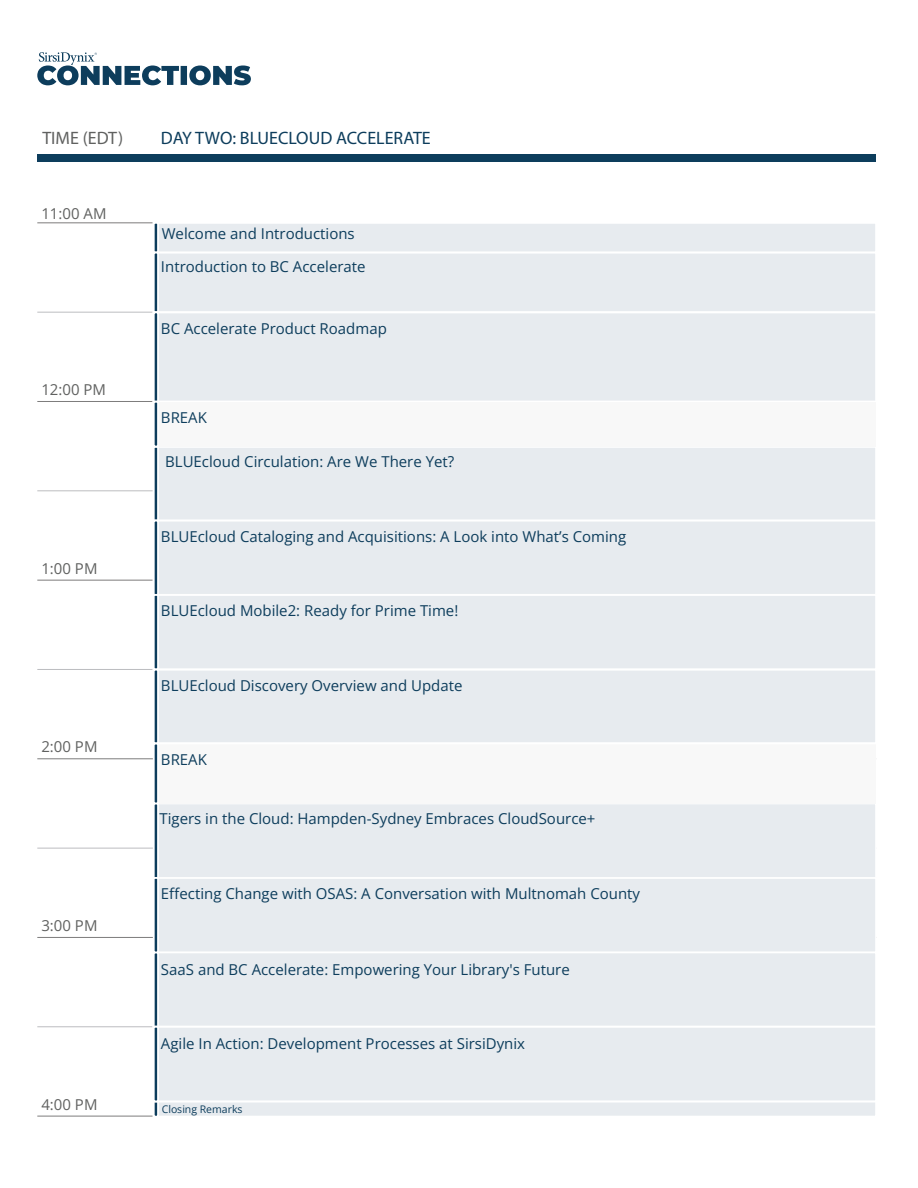
<style>
.page{position:relative;width:918px;height:1188px;background:#fff}
.page>*{position:absolute;margin:0;border:0;box-sizing:border-box;transform-origin:0 0}
.t1{font:18px "Myriad Pro";color:#0d3d5c}
.t2{font:18px "Myriad Pro";color:#606160}
.t3{font:15px "Open Sans";color:#0d3d5c}
.t4{font:15px "Open Sans";color:#606160}
.t5{font:10.5px "Open Sans";color:#0d3d5c}
</style>
<div class="page">
<svg style="left:37px;top:52px;width:214px;height:33px"></svg>
<hr style="left:37px;top:222px;width:839px;height:1px;background:#7d7c7c">
<hr style="left:37px;top:312px;width:839px;height:1px;background:#bcbdc0">
<hr style="left:37px;top:401px;width:839px;height:1px;background:#7d7c7c">
<hr style="left:37px;top:490px;width:839px;height:1px;background:#bcbdc0">
<hr style="left:37px;top:580px;width:839px;height:1px;background:#7d7c7c">
<hr style="left:37px;top:669px;width:839px;height:1px;background:#bcbdc0">
<hr style="left:37px;top:758px;width:839px;height:1px;background:#7d7c7c">
<hr style="left:37px;top:848px;width:839px;height:1px;background:#bcbdc0">
<hr style="left:37px;top:937px;width:839px;height:1px;background:#7d7c7c">
<hr style="left:37px;top:1026px;width:839px;height:1px;background:#bcbdc0">
<hr style="left:37px;top:1116px;width:839px;height:1px;background:#7d7c7c">
<div style="left:153px;top:222px;width:724px;height:32px;background:#e7ebef;border:2px solid #fff"></div>
<svg style="left:153px;top:222px;width:6px;height:30px"></svg>
<div style="left:153px;top:1100px;width:724px;height:18px;background:#e7ebef;border:2px solid #fff"></div>
<svg style="left:153px;top:1103px;width:6px;height:15px"></svg>
<div style="left:153px;top:951px;width:724px;height:77px;background:#e7ebef"></div>
<svg style="left:153px;top:953px;width:6px;height:73px"></svg>
<div style="left:153px;top:1026px;width:724px;height:76px;background:#e7ebef;border:2px solid #fff"></div>
<svg style="left:153px;top:1026px;width:6px;height:76px"></svg>
<div style="left:153px;top:252px;width:724px;height:61px;background:#e7ebef;border:2px solid #fff"></div>
<svg style="left:153px;top:252px;width:6px;height:59px"></svg>
<div style="left:153px;top:312px;width:724px;height:91px;background:#e7ebef;border:2px solid #fff"></div>
<svg style="left:153px;top:312px;width:6px;height:89px"></svg>
<div style="left:153px;top:446px;width:724px;height:79px;background:#e7ebef;border:2px solid #fff"></div>
<svg style="left:153px;top:448px;width:6px;height:71px"></svg>
<div style="left:153px;top:520px;width:724px;height:76px;background:#e7ebef;border:2px solid #fff"></div>
<svg style="left:153px;top:520px;width:6px;height:74px"></svg>
<div style="left:153px;top:594px;width:724px;height:76px;background:#e7ebef;border:2px solid #fff"></div>
<svg style="left:153px;top:594px;width:6px;height:75px"></svg>
<div style="left:153px;top:802px;width:724px;height:77px;background:#e7ebef"></div>
<svg style="left:153px;top:804px;width:6px;height:73px"></svg>
<div style="left:153px;top:877px;width:724px;height:76px;background:#e7ebef;border:2px solid #fff"></div>
<svg style="left:153px;top:877px;width:6px;height:76px"></svg>
<div style="left:153px;top:744px;width:723px;height:60px;background:#f8f8f8"></div>
<svg style="left:154px;top:744px;width:4px;height:59px"></svg>
<div style="left:153px;top:401px;width:724px;height:47px;background:#f8f8f8"></div>
<svg style="left:153px;top:401px;width:6px;height:46px"></svg>
<div style="left:153px;top:669px;width:724px;height:75px;background:#e7ebef;border:2px solid #fff"></div>
<svg style="left:153px;top:669px;width:6px;height:75px"></svg>
<div style="left:37px;top:155px;width:839px;height:7px;background:#0d3d5c"></div>
<p class="t2" style="left:42px;top:127px;width:83px">TIME (EDT)</p>
<p class="t1" style="left:161px;top:126px;width:271px">DAY TWO: BLUECLOUD ACCELERATE</p>
<p class="t4" style="left:41px;top:203px;width:67px">11:00 AM</p>
<p class="t4" style="left:41px;top:379px;width:66px">12:00 PM</p>
<p class="t4" style="left:41px;top:558px;width:58px">1:00 PM</p>
<p class="t4" style="left:41px;top:737px;width:58px">2:00 PM</p>
<p class="t4" style="left:41px;top:915px;width:58px">3:00 PM</p>
<p class="t4" style="left:41px;top:1094px;width:58px">4:00 PM</p>
<p class="t3" style="left:162px;top:224px;width:195px">Welcome and Introductions</p>
<p class="t3" style="left:161px;top:256px;width:206px">Introduction to BC Accelerate</p>
<p class="t3" style="left:161px;top:318px;width:227px">BC Accelerate Product Roadmap</p>
<p class="t3" style="left:161px;top:407px;width:47px">BREAK</p>
<p class="t3" style="left:165px;top:451px;width:291px">BLUEcloud Circulation: Are We There Yet?</p>
<p class="t3" style="left:161px;top:526px;width:467px">BLUEcloud Cataloging and Acquisitions: A Look into What’s Coming</p>
<p class="t3" style="left:161px;top:600px;width:299px">BLUEcloud Mobile2: Ready for Prime Time!</p>
<p class="t3" style="left:161px;top:675px;width:303px">BLUEcloud Discovery Overview and Update</p>
<p class="t3" style="left:161px;top:749px;width:47px">BREAK</p>
<p class="t3" style="left:159px;top:809px;width:438px">Tigers in the Cloud: Hampden-Sydney Embraces CloudSource+</p>
<p class="t3" style="left:161px;top:883px;width:481px">Effecting Change with OSAS: A Conversation with Multnomah County</p>
<p class="t3" style="left:161px;top:959px;width:410px">SaaS and BC Accelerate: Empowering Your Library's Future</p>
<p class="t3" style="left:161px;top:1033px;width:366px">Agile In Action: Development Processes at SirsiDynix</p>
<p class="t5" style="left:162px;top:1102px;width:82px">Closing Remarks</p>
</div>
